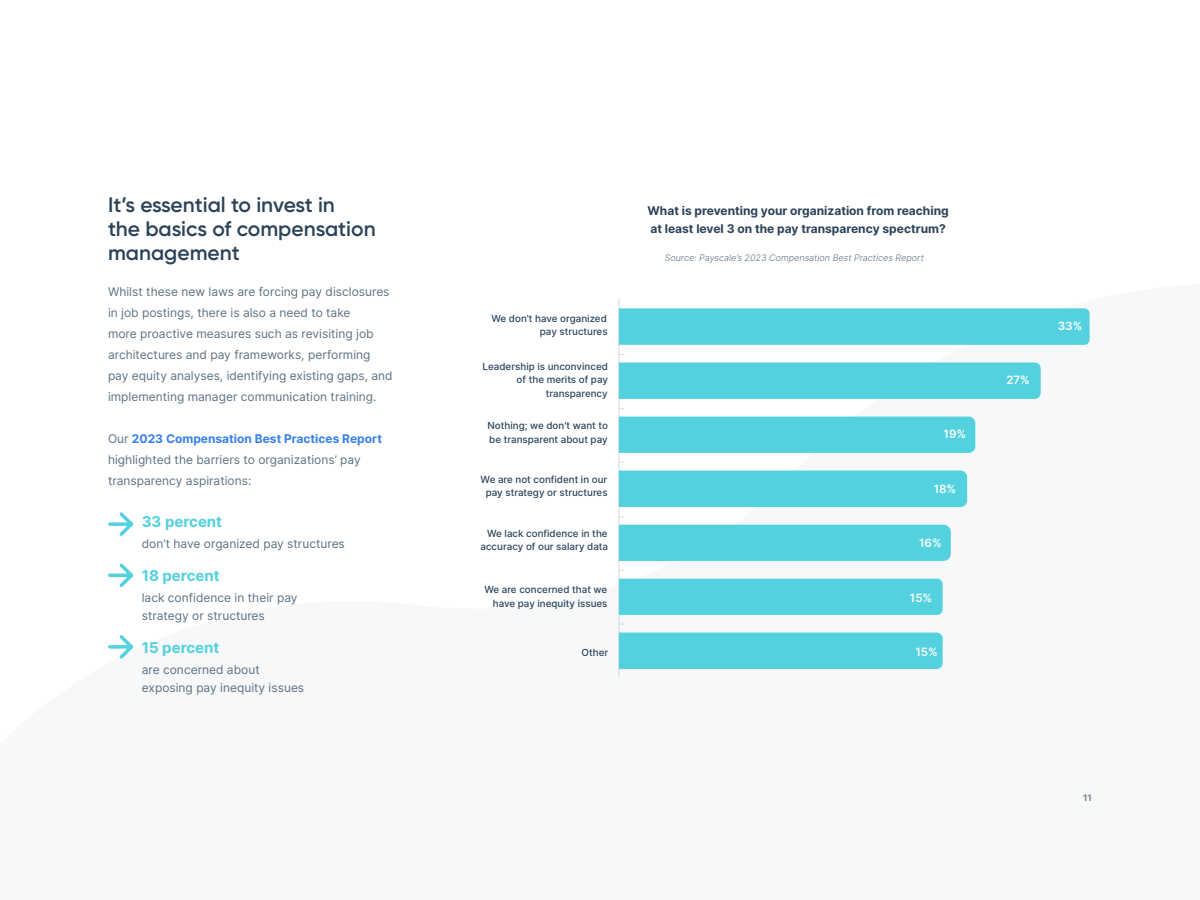
<style>
.page{position:relative;width:1200px;height:900px;background:#fff}
.page>*{position:absolute;margin:0;border:0;box-sizing:border-box;transform-origin:0 0}
.t1{font:600 21px/24px "Gilroy";color:#2b4258}
.t2{font:700 15px "Inter";color:#53d1de}
.t3{font:12px/21px "Inter";color:#5e7182}
.t4{font:700 12px/18px "Inter";color:#2b4258}
.t5{font:600 11.4px "Inter";color:#fff}
.t6{font:500 9.75px/13.2px "Inter";color:#28435a;text-align:right}
.t7{font:italic 300 9px "Inter";color:#5e7182}
.t8{font:700 9px "Inter";color:#2b4258}
.s1{font-weight:700;color:#3880ee}
</style>
<div class="page">
<hr style="left:618px;top:298px;width:1px;height:379px;background:#d4d9dd">
<div style="left:619px;top:633px;width:324px;height:36px;background:#53d1de"></div>
<div style="left:619px;top:308px;width:471px;height:37px;background:#53d1de"></div>
<div style="left:619px;top:362px;width:422px;height:37px;background:#53d1de"></div>
<div style="left:619px;top:417px;width:356px;height:36px;background:#53d1de"></div>
<div style="left:619px;top:471px;width:348px;height:36px;background:#53d1de"></div>
<div style="left:619px;top:525px;width:332px;height:36px;background:#53d1de"></div>
<div style="left:619px;top:579px;width:324px;height:36px;background:#53d1de"></div>
<svg style="left:108px;top:512px;width:26px;height:24px"></svg>
<svg style="left:108px;top:563px;width:26px;height:24px"></svg>
<svg style="left:108px;top:635px;width:26px;height:24px"></svg>
<h1 class="t1" style="left:108px;top:192px;width:269px">It’s essential to invest in<br>the basics of compensation management</h1>
<p class="t3" style="left:108px;top:281px;width:286px">Whilst these new laws are forcing pay disclosures in job postings, there is also a need to take<br>more proactive measures such as revisiting job architectures and pay frameworks, performing pay equity analyses, identifying existing gaps, and implementing manager communication training.</p>
<p class="t3" style="left:108px;top:428px;width:276px">Our <span class="s1">2023 Compensation Best Practices Report </span>highlighted the barriers to organizations’ pay transparency aspirations:</p>
<p class="t2" style="left:142px;top:510px;width:82px">33 percent</p>
<p class="t3" style="left:142px;top:533px;width:205px">don’t have organized pay structures</p>
<p class="t2" style="left:142px;top:564px;width:79px">18 percent</p>
<p class="t3" style="left:142px;top:588px;width:157px;line-height:18px">lack confidence in their pay strategy or structures</p>
<p class="t2" style="left:142px;top:636px;width:79px">15 percent</p>
<p class="t3" style="left:142px;top:660px;width:164px;line-height:18px">are concerned about exposing pay inequity issues</p>
<p class="t4" style="left:647px;top:201px;width:303px">What is preventing your organization from reaching at least level 3 on the pay transparency spectrum?</p>
<p class="t7" style="left:665px;top:251px;width:261px">Source: Payscale’s 2023 Compensation Best Practices Report</p>
<p class="t6" style="left:492px;top:312px;width:118px">We don't have organized pay structures</p>
<p class="t6" style="left:483px;top:360px;width:127px">Leadership is unconvinced of the merits of pay transparency</p>
<p class="t6" style="left:487px;top:419px;width:122px;text-align:left">Nothing; we don't want to be transparent about pay</p>
<p class="t6" style="left:481px;top:473px;width:129px;text-align:center">We are not confident in our pay strategy or structures</p>
<p class="t6" style="left:480px;top:527px;width:129px">We lack confidence in the accuracy of our salary data</p>
<p class="t6" style="left:484px;top:583px;width:125px">We are concerned that we have pay inequity issues</p>
<p class="t6" style="left:581px;top:645px;width:28px">Other</p>
<p class="t5" style="left:915px;top:643px;width:24px">15%</p>
<p class="t5" style="left:944px;top:425px;width:24px">19%</p>
<p class="t5" style="left:934px;top:480px;width:24px">18%</p>
<p class="t5" style="left:919px;top:534px;width:24px">16%</p>
<p class="t5" style="left:910px;top:589px;width:24px">15%</p>
<p class="t5" style="left:1006px;top:372px;width:25px">27%</p>
<p class="t5" style="left:1058px;top:318px;width:26px">33%</p>
<p class="t8" style="left:1083px;top:791px;width:10px">11</p>
</div>
